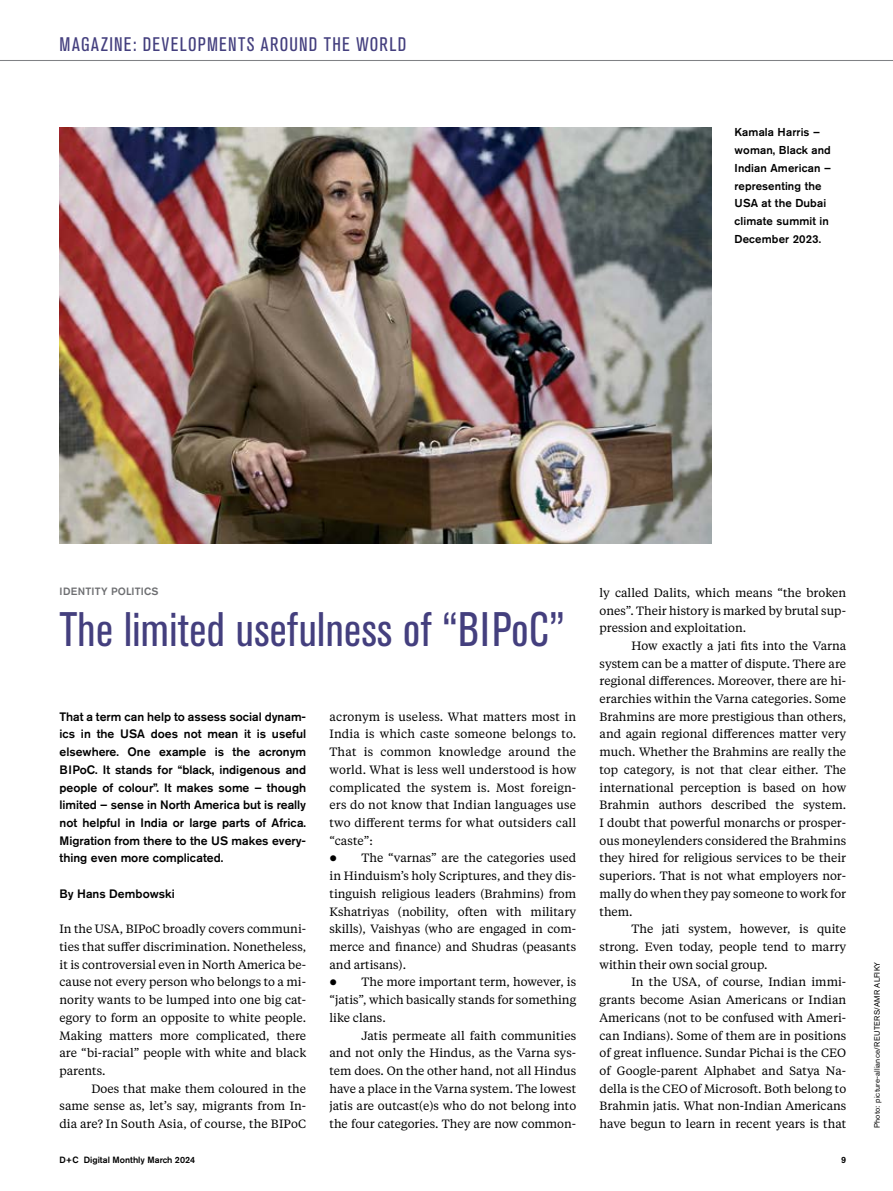
<style>
.page{position:relative;width:893px;height:1191px;background:#fff}
.page>*{position:absolute;margin:0;border:0;box-sizing:border-box;transform-origin:0 0}
.t1{font:condensed 48px "Akzidenz Grotesk BE";letter-spacing:.01em;color:#443f7e}
.t2{font:condensed 19.5px "Akzidenz Grotesk BE";letter-spacing:.07em;color:#443f7e}
.t3{font:500 12.15px/17.7px "Akzidenz Grotesk BE";color:#000;text-align:justify}
.t4{font:12px/17.7px "Tiempos Text";color:#000;text-align:justify}
.t5{font:500 11.4px/17.7px "Akzidenz Grotesk BE";letter-spacing:.01em;color:#000}
.t6{font:500 10.5px "Akzidenz Grotesk BE";letter-spacing:.015em;color:#6d6e71}
.t7{font:500 9px "Akzidenz Grotesk BE";color:#000}
.t8{font:7.8px "Akzidenz Grotesk BE";letter-spacing:.02em;color:#000}
</style>
<div class="page">
<hr style="left:0;top:60px;width:893px;height:1px;background:#808285">
<img style="left:60px;top:128px;width:651px;height:416px">
<h2 class="t2" style="left:60px;top:33px;width:348px">MAGAZINE: DEVELOPMENTS AROUND THE WORLD</h2>
<p class="t5" style="left:735px;top:123px;width:98px">Kamala Harris – woman, Black and<br>Indian American – representing the<br>USA at the Dubai climate summit in<br>December 2023.</p>
<p class="t6" style="left:60px;top:585px;width:100px">IDENTITY POLITICS</p>
<h1 class="t1" style="left:60px;top:603px;width:507px">The limited usefulness of “BIPoC”</h1>
<p class="t3" style="left:60px;top:707px;width:248px">That a term can help to assess social dynam&shy;ics in the USA does not mean it is useful elsewhere. One example is the acronym BIPoC. It stands for “black, indigenous and people of colour”. It makes some – though limited – sense in North America but is really not helpful in India or large parts of Africa.<br>Migration from there to the US makes every&shy;thing even more complicated.</p>
<p class="t3" style="left:60px;top:884px;width:117px">By Hans Dembowski</p>
<p class="t4" style="left:60px;top:919px;width:248px">In the USA, BIPoC broadly covers communi&shy;ties that suffer discrimination. Nonetheless, it is controversial even in North America be&shy;cause not every person who belongs to a mi&shy;nority wants to be lumped into one big cat&shy;egory to form an opposite to white people.<br>Making matters more complicated, there are “bi-racial” people with white and black parents.</p>
<p class="t4" style="left:60px;top:1079px;width:248px;text-indent:32px">Does that make them coloured in the same sense as, let’s say, migrants from In&shy;dia are? In South Asia, of course, the BIPoC</p>
<p class="t4" style="left:330px;top:707px;width:248px">acronym is useless. What matters most in India is which caste someone belongs to.<br>That is common knowledge around the world. What is less well understood is how complicated the system is. Most foreign&shy;ers do not know that Indian languages use two different terms for what outsiders call “caste”:</p>
<p class="t4" style="left:330px;top:848px;width:248px;text-indent:32px">The “varnas” are the categories used in Hinduism’s holy Scriptures, and they dis&shy;tinguish religious leaders (Brahmins) from Kshatriyas (nobility, often with military skills), Vaishyas (who are engaged in com&shy;merce and finance) and Shudras (peasants and artisans).</p>
<p class="t4" style="left:330px;top:972px;width:248px;text-indent:32px">The more important term, however, is “jatis”, which basically stands for something like clans.</p>
<p class="t4" style="left:330px;top:1025px;width:248px;text-indent:32px">Jatis permeate all faith communities and not only the Hindus, as the Varna sys&shy;tem does. On the other hand, not all Hindus have a place in the Varna system. The lowest jatis are outcast(e)s who do not belong into the four categories. They are now common-</p>
<p class="t4" style="left:600px;top:583px;width:248px">ly called Dalits, which means “the broken ones”. Their history is marked by brutal sup&shy;pression and exploitation.</p>
<p class="t4" style="left:600px;top:636px;width:248px;text-indent:32px">How exactly a jati fits into the Varna system can be a matter of dispute. There are regional differences. Moreover, there are hi&shy;erarchies within the Varna categories. Some Brahmins are more prestigious than others, and again regional differences matter very much. Whether the Brahmins are really the top category, is not that clear either. The international perception is based on how Brahmin authors described the system.<br>I doubt that powerful monarchs or prosper&shy;ous moneylenders considered the Brahmins they hired for religious services to be their superiors. That is not what employers nor&shy;mally do when they pay someone to work for them.</p>
<p class="t4" style="left:600px;top:919px;width:248px;text-indent:32px">The jati system, however, is quite strong. Even today, people tend to marry within their own social group.</p>
<p class="t4" style="left:600px;top:972px;width:248px;text-indent:32px">In the USA, of course, Indian immi&shy;grants become Asian Americans or Indian Americans (not to be confused with Ameri&shy;can Indians). Some of them are in positions of great influence. Sundar Pichai is the CEO of Google-parent Alphabet and Satya Na&shy;della is the CEO of Microsoft. Both belong to Brahmin jatis. What non-Indian Americans have begun to learn in recent years is that</p>
<p class="t7" style="left:60px;top:1154px;width:137px">D+C Digital Monthly March 2024</p>
<p class="t7" style="left:841px;top:1154px;width:7px">9</p>
<p class="t8" style="left:872px;top:1128px;width:168px;rotate:-90deg">Photo: picture-alliance/REUTERS/AMR ALFIKY</p>
</div>
